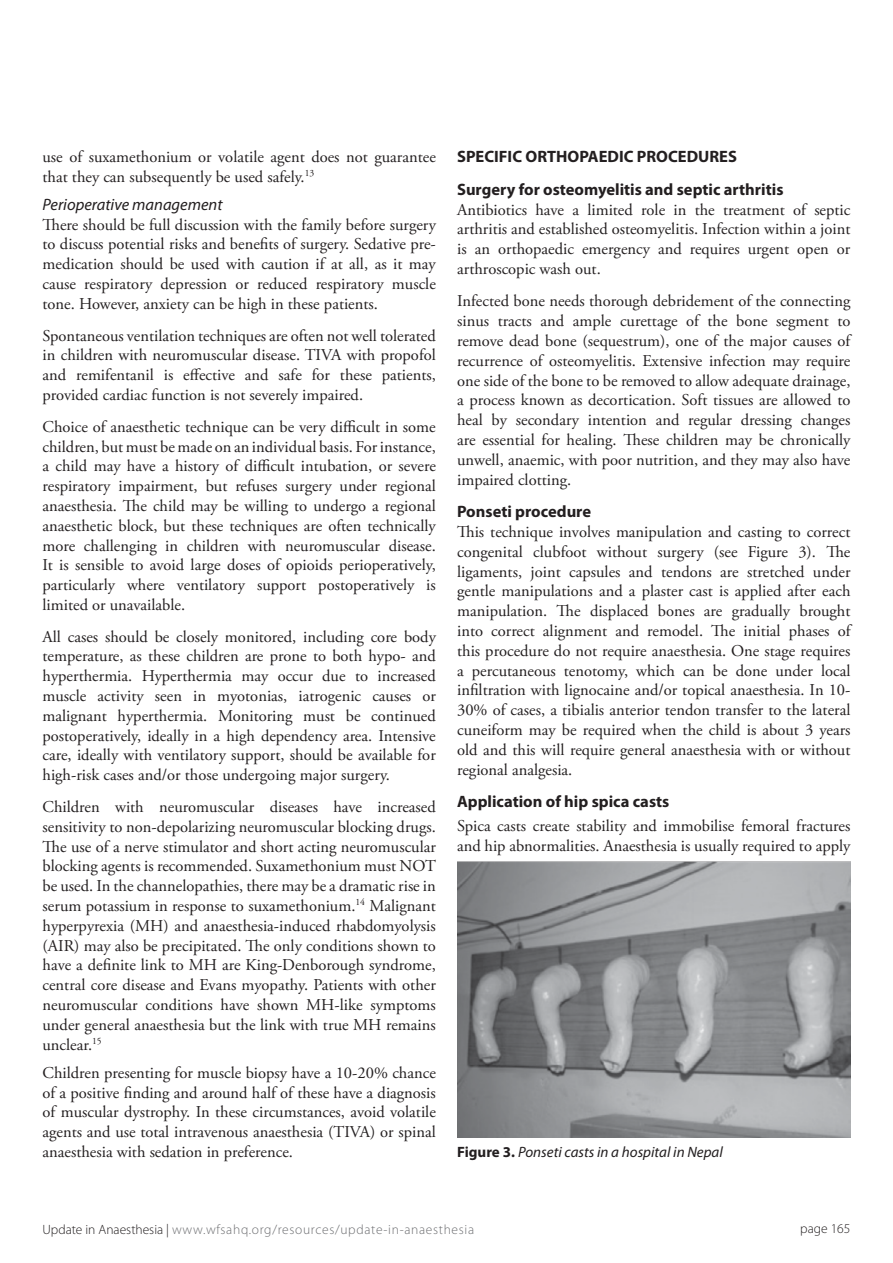
<style>
.page{position:relative;width:893px;height:1263px;background:#fff}
.page>*{position:absolute;margin:0;border:0;box-sizing:border-box;transform-origin:0 0}
.t1{font:16.5px/19.8px "Adobe Garamond Pro";color:#231f20;text-align:justify}
.t2{font:700 16.5px/32.5px "Myriad Pro";color:#231f20}
.t3{font:italic 16.5px "Myriad Pro";color:#231f20}
.t4{font:italic 15px "Myriad Pro";color:#231f20}
.t5{font:300 13.5px "Myriad Pro";letter-spacing:.05em;color:#6d6e71}
.t6{font:300 13.5px "Myriad Pro";color:#231f20}
.s1{font-weight:700;font-style:normal}
.s2{color:#231f20}
</style>
<div class="page">
<img style="left:457px;top:862px;width:393px;height:275px">
<p class="t1" style="left:43px;top:147px;width:395px">use of suxamethonium or volatile agent does not guarantee that they can subsequently be used safely.<sup>13</sup></p>
<p class="t3" style="left:43px;top:194px;width:182px">Perioperative management</p>
<p class="t1" style="left:43px;top:215px;width:395px">There should be full discussion with the family before surgery to discuss potential risks and benefits of surgery. Sedative pre&shy;medication should be used with caution if at all, as it may cause respiratory depression or reduced respiratory muscle tone. However, anxiety can be high in these patients.</p>
<p class="t1" style="left:43px;top:326px;width:395px">Spontaneous ventilation techniques are often not well tolerated in children with neuromuscular disease. TIVA with propofol and remifentanil is effective and safe for these patients, provided cardiac function is not severely impaired.</p>
<p class="t1" style="left:43px;top:417px;width:395px">Choice of anaesthetic technique can be very difficult in some children, but must be made on an individual basis. For instance, a child may have a history of difficult intubation, or severe respiratory impairment, but refuses surgery under regional anaesthesia. The child may be willing to undergo a regional anaesthetic block, but these techniques are often technically more challenging in children with neuromuscular disease.<br>It is sensible to avoid large doses of opioids perioperatively, particularly where ventilatory support postoperatively is limited or unavailable.</p>
<p class="t1" style="left:43px;top:627px;width:395px">All cases should be closely monitored, including core body temperature, as these children are prone to both hypo- and hyperthermia. Hyperthermia may occur due to increased muscle activity seen in myotonias, iatrogenic causes or malignant hyperthermia. Monitoring must be continued postoperatively, ideally in a high dependency area. Intensive care, ideally with ventilatory support, should be available for high-risk cases and/or those undergoing major surgery.</p>
<p class="t1" style="left:43px;top:797px;width:395px">Children with neuromuscular diseases have increased sensitivity to non-depolarizing neuromuscular blocking drugs.<br>The use of a nerve stimulator and short acting neuromuscular blocking agents is recommended. Suxamethonium must NOT be used. In the channelopathies, there may be a dramatic rise in serum potassium in response to suxamethonium.<sup>14</sup> Malignant hyperpyrexia (MH) and anaesthesia-induced rhabdomyolysis (AIR) may also be precipitated. The only conditions shown to have a definite link to MH are King-Denborough syndrome, central core disease and Evans myopathy. Patients with other neuromuscular conditions have shown MH-like symptoms under general anaesthesia but the link with true MH remains unclear.<sup>15</sup></p>
<p class="t1" style="left:43px;top:1063px;width:395px">Children presenting for muscle biopsy have a 10-20% chance of a positive finding and around half of these have a diagnosis of muscular dystrophy. In these circumstances, avoid volatile agents and use total intravenous anaesthesia (TIVA) or spinal anaesthesia with sedation in preference.</p>
<p class="t2" style="left:457px;top:140px;width:328px;text-indent:241px">URES<br>Surgery for osteomyelitis and septic arthritis</p>
<p class="t1" style="left:457px;top:200px;width:395px">Antibiotics have a limited role in the treatment of septic arthritis and established osteomyelitis. Infection within a joint is an orthopaedic emergency and requires urgent open or arthroscopic wash out.</p>
<p class="t1" style="left:457px;top:292px;width:395px">Infected bone needs thorough debridement of the connecting sinus tracts and ample curettage of the bone segment to remove dead bone (sequestrum), one of the major causes of recurrence of osteomyelitis. Extensive infection may require one side of the bone to be removed to allow adequate drainage, a process known as decortication. Soft tissues are allowed to heal by secondary intention and regular dressing changes are essential for healing. These children may be chronically unwell, anaemic, with poor nutrition, and they may also have impaired clotting.</p>
<p class="t2" style="left:457px;top:495px;width:136px">Ponseti procedure</p>
<p class="t1" style="left:457px;top:522px;width:395px">This technique involves manipulation and casting to correct congenital clubfoot without surgery (see Figure 3). The ligaments, joint capsules and tendons are stretched under gentle manipulations and a plaster cast is applied after each manipulation. The displaced bones are gradually brought into correct alignment and remodel. The initial phases of this procedure do not require anaesthesia. One stage requires a percutaneous tenotomy, which can be done under local infiltration with lignocaine and/or topical anaesthesia. In 10- 30% of cases, a tibialis anterior tendon transfer to the lateral cuneiform may be required when the child is about 3 years old and this will require general anaesthesia with or without regional analgesia.</p>
<p class="t2" style="left:457px;top:785px;width:214px">Application of hip spica casts</p>
<p class="t1" style="left:457px;top:817px;width:395px">Spica casts create stability and immobilise femoral fractures and hip abnormalities. Anaesthesia is usually required to apply</p>
<p class="t2" style="left:457px;top:140px;width:18px">SPECI</p>
<p class="t2" style="left:499px;top:140px;width:38px">FIC ORTHOPAEDIC</p>
<p class="t2" style="left:637px;top:140px;width:11px">PROCED</p>
<p class="t4" style="left:457px;top:1143px;width:267px"><span class="s1">Figure 3.</span> Ponseti casts in a hospital in Nepal</p>
<p class="t5" style="left:43px;top:1221px;width:433px"><span class="s2">Update in Anaesthesia |</span> www.wfsahq.org/resources/update-in-anaesthesia</p>
<p class="t6" style="left:800px;top:1221px;width:52px">page 165</p>
</div>
